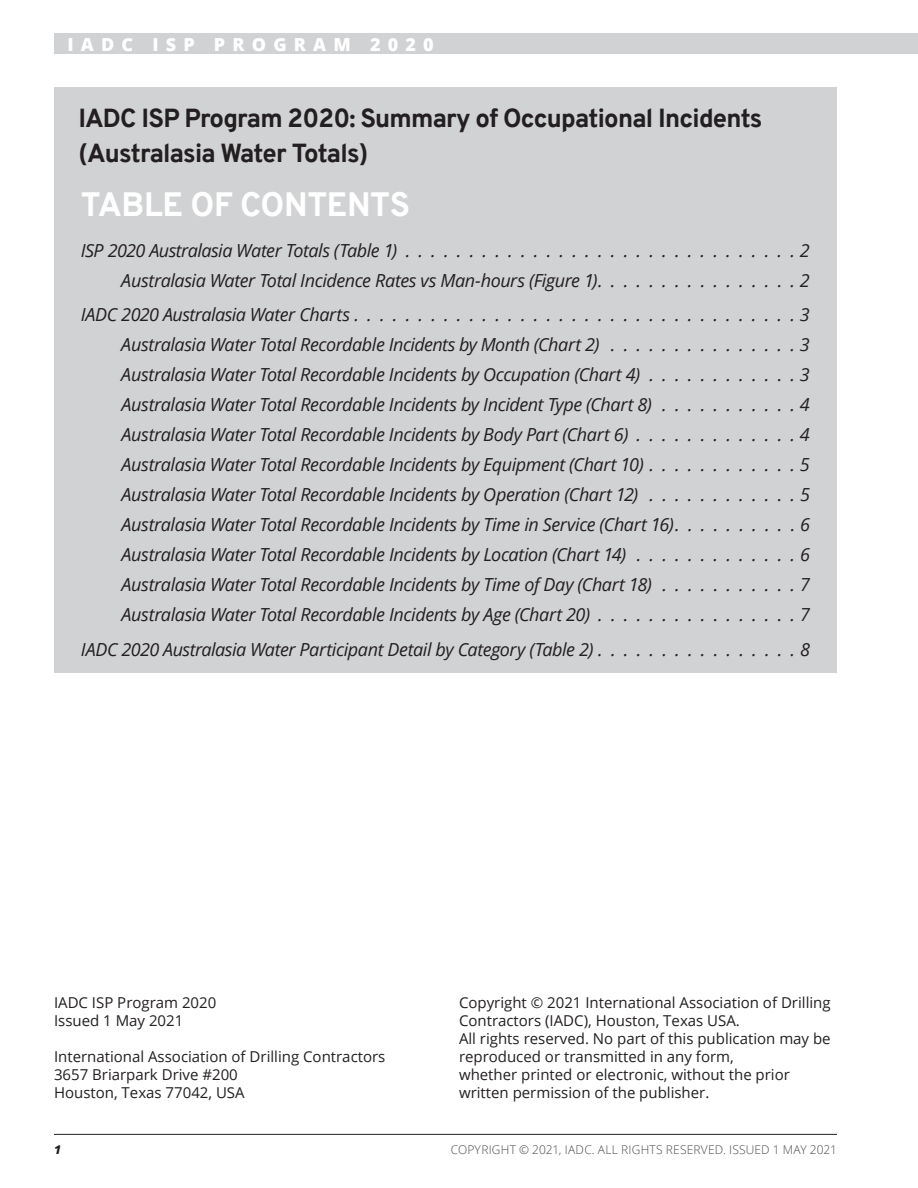
<style>
.page{position:relative;width:918px;height:1188px;background:#fff}
.page>*{position:absolute;margin:0;border:0;box-sizing:border-box;transform-origin:0 0}
.t1{font:800 33px "Overpass";letter-spacing:-.015em;color:#fff}
.t2{font:800 25.5px/34.5px "Overpass";letter-spacing:-.03em;color:#231f20}
.t3{font:italic 18px/30px "Open Sans";letter-spacing:-.025em;color:#231f20;text-align:right}
.t4{font:800 18px "Open Sans";letter-spacing:.4em;color:#fff}
.t5{font:15px/18px "Open Sans";color:#231f20}
.t6{font:300 12px "Open Sans";letter-spacing:.015em;color:#4b4c4d}
.t7{font:italic 800 12px "Open Sans";color:#231f20}
</style>
<div class="page">
<div style="left:54px;top:34px;width:864px;height:20px;background:#d1d2d4"></div>
<hr style="left:54px;top:1134px;width:783px;height:1px;background:#231f20">
<div style="left:54px;top:88px;width:783px;height:585px;background:#d1d2d4"></div>
<p class="t4" style="left:68px;top:31px;width:368px">IADC ISP PROGRAM 2020</p>
<h2 class="t2" style="left:79px;top:101px;width:685px">IADC ISP Program 2020: Summary of Occupational Incidents (Australasia Water Totals)</h2>
<h1 class="t1" style="left:81px;top:181px;width:331px">TABLE OF CONTENTS</h1>
<p class="t3" style="left:81px;top:235px;width:318px">ISP 2020 Australasia Water Totals (Table 1)</p>
<p class="t3" style="left:121px;top:235px;width:690px">2<br>Australasia Water Total Incidence Rates vs Man-hours (Figure 1) . . . . . . . . . . . . . . . . 2</p>
<p class="t3" style="left:81px;top:299px;width:271px">IADC 2020 Australasia Water Charts</p>
<p class="t3" style="left:800px;top:299px;width:11px">3</p>
<p class="t3" style="left:121px;top:329px;width:480px">Australasia Water Total Recordable Incidents by Month (Chart 2)</p>
<p class="t3" style="left:800px;top:329px;width:11px">3</p>
<p class="t3" style="left:121px;top:359px;width:520px">Australasia Water Total Recordable Incidents by Occupation (Chart 4)</p>
<p class="t3" style="left:800px;top:359px;width:11px">3</p>
<p class="t3" style="left:121px;top:389px;width:532px">Australasia Water Total Recordable Incidents by Incident Type (Chart 8)</p>
<p class="t3" style="left:800px;top:389px;width:11px">4</p>
<p class="t3" style="left:121px;top:419px;width:509px">Australasia Water Total Recordable Incidents by Body Part (Chart 6)</p>
<p class="t3" style="left:800px;top:419px;width:11px">4</p>
<p class="t3" style="left:121px;top:449px;width:524px">Australasia Water Total Recordable Incidents by Equipment (Chart 10)</p>
<p class="t3" style="left:800px;top:449px;width:11px">5</p>
<p class="t3" style="left:121px;top:479px;width:519px">Australasia Water Total Recordable Incidents by Operation (Chart 12)</p>
<p class="t3" style="left:121px;top:479px;width:690px;text-align:justify;text-indent:679px">5<br>Australasia Water Total Recordable Incidents by Time in Service (Chart 16) . . . . . . . . . . 6<br>Australasia Water Total Recordable Incidents by Location (Chart 14)</p>
<p class="t3" style="left:800px;top:539px;width:11px">6</p>
<p class="t3" style="left:121px;top:569px;width:532px">Australasia Water Total Recordable Incidents by Time of Day (Chart 18)</p>
<p class="t3" style="left:800px;top:569px;width:11px">7</p>
<p class="t3" style="left:121px;top:599px;width:470px">Australasia Water Total Recordable Incidents by Age (Chart 20)</p>
<p class="t3" style="left:800px;top:599px;width:11px">7</p>
<p class="t3" style="left:81px;top:634px;width:514px">IADC 2020 Australasia Water Participant Detail by Category (Table 2)</p>
<p class="t3" style="left:800px;top:634px;width:11px">8</p>
<p class="t5" style="left:54px;top:993px;width:164px">IADC ISP Program 2020<br>Issued 1 May 2021</p>
<p class="t5" style="left:54px;top:1047px;width:333px">International Association of Drilling Contractors<br>3657 Briarpark Drive #200<br>Houston, Texas 77042, USA</p>
<p class="t7" style="left:54px;top:1141px;width:8px">1</p>
<p class="t5" style="left:459px;top:993px;width:373px">Copyright © 2021 International Association of Drilling Contractors (IADC), Houston, Texas USA.<br>All rights reserved. No part of this publication may be reproduced or transmitted in any form,<br>whether printed or electronic, without the prior written permission of the publisher.</p>
<p class="t6" style="left:451px;top:1142px;width:388px">COPYRIGHT © 2021, IADC. ALL RIGHTS RESERVED. ISSUED 1 MAY 2021</p>
</div>
